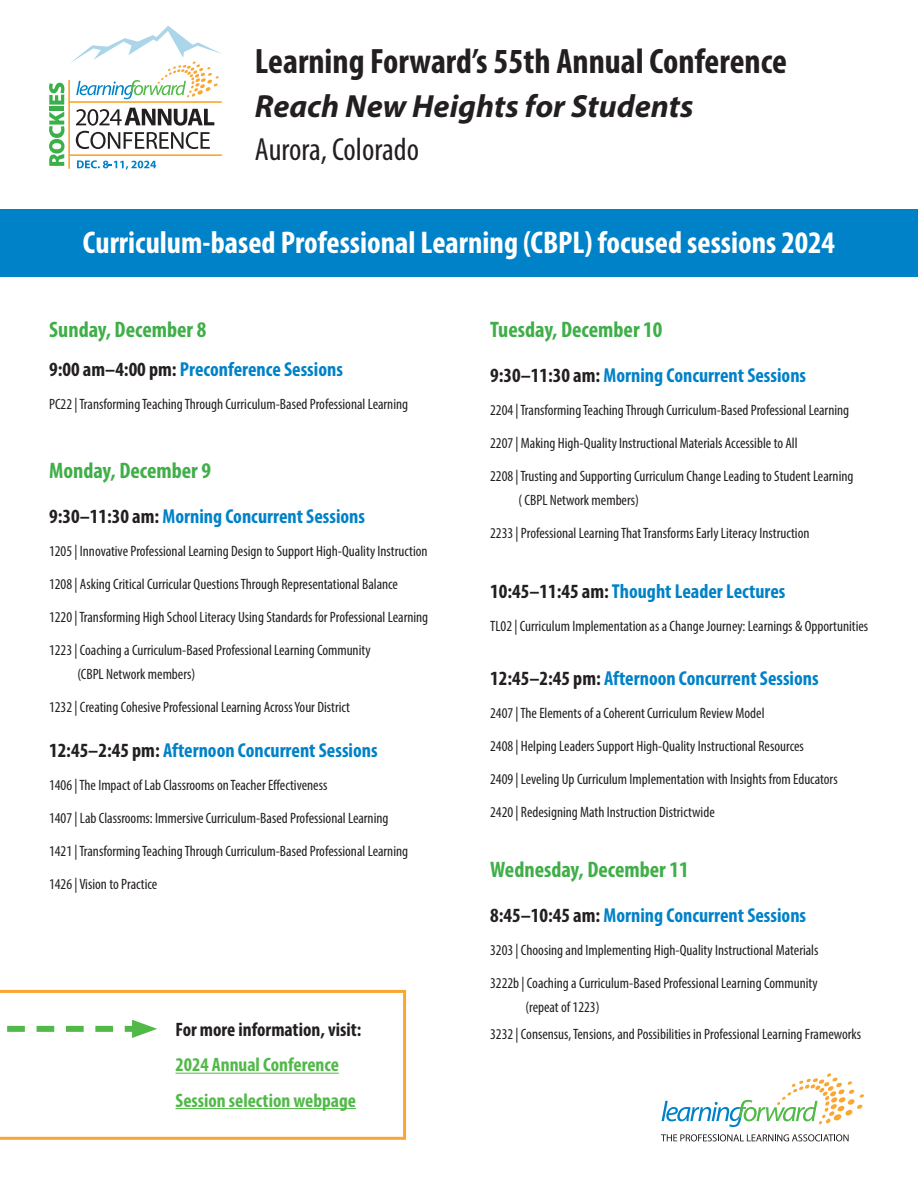
<style>
.page{position:relative;width:918px;height:1188px;background:#fff}
.page>*{position:absolute;margin:0;border:0;box-sizing:border-box;transform-origin:0 0}
.t1{font:700 condensed 35.4px "Myriad Pro";color:#231f20}
.t2{font:italic 700 32.1px "Myriad Pro";color:#231f20}
.t3{font:condensed 32.1px "Myriad Pro";color:#231f20}
.t4{font:700 condensed 31.5px "Myriad Pro";color:#fff}
.t5{font:700 condensed 22.5px "Myriad Pro";color:#40ae49}
.t6{font:700 condensed 20.25px "Myriad Pro";color:#0082c8}
.t7{font:700 condensed 19.5px "Myriad Pro";color:#51b948}
.t8{font:700 condensed 19.5px "Myriad Pro";color:#231f20}
.t9{font:condensed 15px/24px "Myriad Pro";color:#231f20}
.s1{color:#231f20}
</style>
<div class="page">
<svg style="left:0;top:990px;width:406px;height:150px"></svg>
<svg style="left:662px;top:1073px;width:202px;height:54px"></svg>
<svg style="left:661px;top:1134px;width:188px;height:7px"></svg>
<svg style="left:49px;top:26px;width:173px;height:144px"></svg>
<div style="left:0;top:209px;width:918px;height:68px;background:#0082c8"></div>
<hr style="left:176px;top:1073px;width:163px;height:1px;background:#51b948">
<hr style="left:176px;top:1108px;width:180px;height:1px;background:#51b948">
<svg style="left:0;top:1020px;width:157px;height:18px"></svg>
<p class="t1" style="left:255px;top:39px;width:533px">Learning Forward’s 55th Annual Conference</p>
<p class="t2" style="left:255px;top:85px;width:440px">Reach New Heights for Students</p>
<p class="t3" style="left:255px;top:130px;width:166px">Aurora, Colorado</p>
<p class="t4" style="left:83px;top:223px;width:754px">Curriculum-based Professional Learning (CBPL) focused sessions 2024</p>
<p class="t5" style="left:49px;top:315px;width:159px">Sunday, December 8</p>
<p class="t6" style="left:49px;top:356px;width:295px"><span class="s1">9:00 am–4:00 pm:</span> Preconference Sessions</p>
<p class="t9" style="left:49px;top:391px;width:361px">PC22 | Transforming Teaching Through Curriculum-Based Professional Learning</p>
<p class="t5" style="left:49px;top:456px;width:163px">Monday, December 9</p>
<p class="t6" style="left:49px;top:503px;width:318px"><span class="s1">9:30–11:30 am:</span> Morning Concurrent Sessions</p>
<p class="t9" style="left:49px;top:538px;width:380px">1205 | Innovative Professional Learning Design to Support High-Quality Instruction</p>
<p class="t9" style="left:49px;top:571px;width:351px">1208 | Asking Critical Curricular Questions Through Representational Balance</p>
<p class="t9" style="left:49px;top:604px;width:381px">1220 | Transforming High School Literacy Using Standards for Professional Learning</p>
<p class="t9" style="left:77px;top:637px;width:295px;text-indent:-28px">1223 | Coaching a Curriculum-Based Professional Learning Community (CBPL Network members)</p>
<p class="t9" style="left:49px;top:694px;width:303px">1232 | Creating Cohesive Professional Learning Across Your District</p>
<p class="t6" style="left:49px;top:737px;width:330px"><span class="s1">12:45–2:45 pm:</span> Afternoon Concurrent Sessions</p>
<p class="t9" style="left:49px;top:772px;width:280px">1406 | The Impact of Lab Classrooms on Teacher Effectiveness</p>
<p class="t9" style="left:49px;top:805px;width:341px">1407 | Lab Classrooms: Immersive Curriculum-Based Professional Learning</p>
<p class="t9" style="left:49px;top:838px;width:361px">1421 | Transforming Teaching Through Curriculum-Based Professional Learning</p>
<p class="t9" style="left:49px;top:871px;width:110px">1426 | Vision to Practice</p>
<p class="t8" style="left:176px;top:1017px;width:187px">For more information, visit:</p>
<p class="t7" style="left:176px;top:1053px;width:165px">2024 Annual Conference</p>
<p class="t7" style="left:176px;top:1088px;width:182px">Session selection webpage</p>
<p class="t5" style="left:490px;top:315px;width:174px">Tuesday, December 10</p>
<p class="t6" style="left:490px;top:362px;width:318px"><span class="s1">9:30–11:30 am:</span> Morning Concurrent Sessions</p>
<p class="t9" style="left:490px;top:397px;width:361px">2204 | Transforming Teaching Through Curriculum-Based Professional Learning</p>
<p class="t9" style="left:490px;top:430px;width:309px">2207 | Making High-Quality Instructional Materials Accessible to All</p>
<p class="t9" style="left:518px;top:463px;width:337px;text-indent:-28px">2208 | Trusting and Supporting Curriculum Change Leading to Student Learning ( CBPL Network members)</p>
<p class="t9" style="left:490px;top:520px;width:321px">2233 | Professional Learning That Transforms Early Literacy Instruction</p>
<p class="t6" style="left:490px;top:578px;width:297px"><span class="s1">10:45–11:45 am:</span> Thought Leader Lectures</p>
<p class="t9" style="left:490px;top:613px;width:380px">TL02 | Curriculum Implementation as a Change Journey: Learnings &amp; Opportunities</p>
<p class="t6" style="left:490px;top:665px;width:330px"><span class="s1">12:45–2:45 pm:</span> Afternoon Concurrent Sessions</p>
<p class="t9" style="left:490px;top:700px;width:276px">2407 | The Elements of a Coherent Curriculum Review Model</p>
<p class="t9" style="left:490px;top:733px;width:315px">2408 | Helping Leaders Support High-Quality Instructional Resources</p>
<p class="t9" style="left:490px;top:766px;width:349px">2409 | Leveling Up Curriculum Implementation with Insights from Educators</p>
<p class="t9" style="left:490px;top:799px;width:226px">2420 | Redesigning Math Instruction Districtwide</p>
<p class="t5" style="left:490px;top:855px;width:200px">Wednesday, December 11</p>
<p class="t6" style="left:490px;top:902px;width:318px"><span class="s1">8:45–10:45 am:</span> Morning Concurrent Sessions</p>
<p class="t9" style="left:490px;top:937px;width:330px">3203 | Choosing and Implementing High-Quality Instructional Materials</p>
<p class="t9" style="left:525px;top:970px;width:294px;text-indent:-35px">3222b | Coaching a Curriculum-Based Professional Learning Community (repeat of 1223)</p>
<p class="t9" style="left:490px;top:1021px;width:373px">3232 | Consensus, Tensions, and Possibilities in Professional Learning Frameworks</p>
</div>
